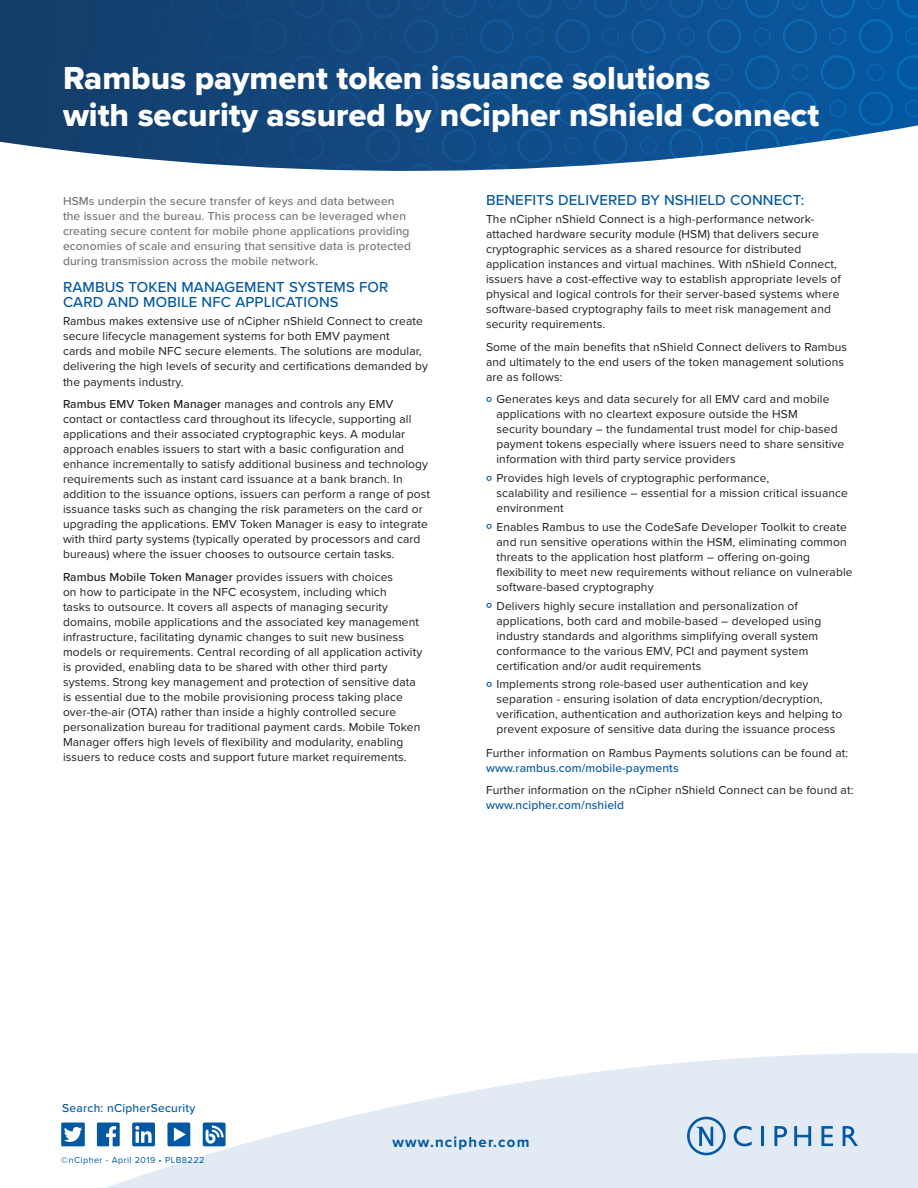
<style>
.page{position:relative;width:918px;height:1188px;background:#fff}
.page>*{position:absolute;margin:0;border:0;box-sizing:border-box;transform-origin:0 0}
.PLB_Page_Title{font:33px/37.2px "Proxima Nova Extrabld";color:#fff}
.PLB_Body_Sub_Header{font:500 15px/15px "Proxima Nova";letter-spacing:.01em;color:#0258a2}
.t1{font:700 15px "Proxima Nova";letter-spacing:.08em;color:#0258a2}
.PLB_Body_Text{font:12px/15px "Proxima Nova";letter-spacing:.01em;color:#1d1d1b}
.PLB_Intro_Para{font:500 12px/15px "Proxima Nova";letter-spacing:.01em;color:#737372}
.t2{font:500 12px "Proxima Nova";letter-spacing:.02em;color:#0258a2}
.t3{font:9px "Proxima Nova";letter-spacing:.05em;color:#0258a2}
.s1{font-weight:500}
.s2{font-size:21px;color:#0258a2}
.s3{font-weight:500;color:#0258a2}
</style>
<div class="page">
<svg style="left:69px;top:1053px;width:849px;height:135px;fill:#e2ebf3"></svg>
<svg style="left:734px;top:1126px;width:18px;height:20px"></svg>
<hr style="left:761px;top:1126px;width:3px;height:20px;background:#0258a2">
<svg style="left:774px;top:1126px;width:13px;height:20px"></svg>
<svg style="left:794px;top:1126px;width:17px;height:20px"></svg>
<svg style="left:821px;top:1126px;width:12px;height:20px"></svg>
<svg style="left:843px;top:1126px;width:15px;height:20px"></svg>
<svg style="left:687px;top:1117px;width:39px;height:38px"></svg>
<div style="left:182px;top:1154px;width:265px;height:12px;background:#e2ebf3"></div>
<svg style="left:0;top:0;width:918px;height:171px;background:#21588e"></svg>
<svg style="left:97px;top:1123px;width:23px;height:23px"></svg>
<svg style="left:61px;top:1123px;width:24px;height:23px"></svg>
<svg style="left:132px;top:1123px;width:23px;height:23px"></svg>
<svg style="left:167px;top:1123px;width:23px;height:23px"></svg>
<svg style="left:203px;top:1123px;width:23px;height:23px"></svg>
<p class="PLB_Page_Title" style="left:63px;top:59px;width:758px">Rambus payment token issuance solutions<br>with security assured by nCipher nShield Connect</p>
<p class="PLB_Intro_Para" style="left:63px;top:194px;width:350px">HSMs underpin the secure transfer of keys and data between the issuer and the bureau. This process can be leveraged when creating secure content for mobile phone applications providing economies of scale and ensuring that sensitive data is protected during transmission across the mobile network.</p>
<p class="PLB_Body_Sub_Header" style="left:63px;top:279px;width:327px">RAMBUS TOKEN MANAGEMENT SYSTEMS FOR<br>CARD AND MOBILE NFC APPLICATIONS</p>
<p class="PLB_Body_Text" style="left:63px;top:313px;width:367px">Rambus makes extensive use of nCipher nShield Connect to create secure lifecycle management systems for both EMV payment<br>cards and mobile NFC secure elements. The solutions are modular, delivering the high levels of security and certifications demanded by the payments industry.</p>
<p class="PLB_Body_Text" style="left:63px;top:396px;width:369px"><span class="s1">Rambus EMV Token Manager</span> manages and controls any EMV contact or contactless card throughout its lifecycle, supporting all applications and their associated cryptographic keys. A modular approach enables issuers to start with a basic configuration and enhance incrementally to satisfy additional business and technology requirements such as instant card issuance at a bank branch. In addition to the issuance options, issuers can perform a range of post issuance tasks such as changing the risk parameters on the card or upgrading the applications. EMV Token Manager is easy to integrate with third party systems (typically operated by processors and card bureaus) where the issuer chooses to outsource certain tasks.</p>
<p class="PLB_Body_Text" style="left:63px;top:568px;width:361px"><span class="s1">Rambus Mobile Token Manager</span> provides issuers with choices<br>on how to participate in the NFC ecosystem, including which<br>tasks to outsource. It covers all aspects of managing security domains, mobile applications and the associated key management infrastructure, facilitating dynamic changes to suit new business models or requirements. Central recording of all application activity is provided, enabling data to be shared with other third party systems. Strong key management and protection of sensitive data is essential due to the mobile provisioning process taking place over-the-air (OTA) rather than inside a highly controlled secure personalization bureau for traditional payment cards. Mobile Token Manager offers high levels of flexibility and modularity, enabling issuers to reduce costs and support future market requirements.</p>
<p class="PLB_Body_Sub_Header" style="left:486px;top:192px;width:320px">BENEFITS DELIVERED BY NSHIELD CONNECT:</p>
<p class="PLB_Body_Text" style="left:486px;top:211px;width:356px">The nCipher nShield Connect is a high-performance network&shy;attached hardware security module (HSM) that delivers secure cryptographic services as a shared resource for distributed application instances and virtual machines. With nShield Connect, issuers have a cost-effective way to establish appropriate levels of physical and logical controls for their server-based systems where software-based cryptography fails to meet risk management and security requirements.</p>
<p class="PLB_Body_Text" style="left:486px;top:339px;width:363px">Some of the main benefits that nShield Connect delivers to Rambus and ultimately to the end users of the token management solutions are as follows:</p>
<p class="PLB_Body_Text" style="left:496px;top:391px;width:349px;text-indent:-10px"><span class="s2">°</span> Generates keys and data securely for all EMV card and mobile applications with no cleartext exposure outside the HSM<br>security boundary – the fundamental trust model for chip-based payment tokens especially where issuers need to share sensitive information with third party service providers</p>
<p class="PLB_Body_Text" style="left:496px;top:470px;width:353px;text-indent:-10px"><span class="s2">°</span> Provides high levels of cryptographic performance,<br>scalability and resilience – essential for a mission critical issuance environment</p>
<p class="PLB_Body_Text" style="left:496px;top:519px;width:358px;text-indent:-10px"><span class="s2">°</span> Enables Rambus to use the CodeSafe Developer Toolkit to create and run sensitive operations within the HSM, eliminating common threats to the application host platform – offering on-going flexibility to meet new requirements without reliance on vulnerable software-based cryptography</p>
<p class="PLB_Body_Text" style="left:496px;top:598px;width:326px;text-indent:-10px"><span class="s2">°</span> Delivers highly secure installation and personalization of applications, both card and mobile-based – developed using industry standards and algorithms simplifying overall system conformance to the various EMV, PCI and payment system certification and/or audit requirements</p>
<p class="PLB_Body_Text" style="left:496px;top:676px;width:347px;text-indent:-10px"><span class="s2">°</span> Implements strong role-based user authentication and key separation - ensuring isolation of data encryption/decryption, verification, authentication and authorization keys and helping to prevent exposure of sensitive data during the issuance process</p>
<p class="PLB_Body_Text" style="left:486px;top:745px;width:364px">Further information on Rambus Payments solutions can be found at: <span class="s3">www.rambus.com/mobile-payments</span></p>
<p class="PLB_Body_Text" style="left:486px;top:782px;width:369px">Further information on the nCipher nShield Connect can be found at: <span class="s3">www.ncipher.com/nshield</span></p>
<p class="t2" style="left:62px;top:1100px;width:135px">Search: nCipherSecurity</p>
<p class="t3" style="left:61px;top:1154px;width:258px">©nCipher - April 2019 • PLB8222_Bell ID HCE_USL_SS_V2</p>
<p class="t1" style="left:392px;top:1130px;width:139px">www.ncipher.com</p>
</div>
